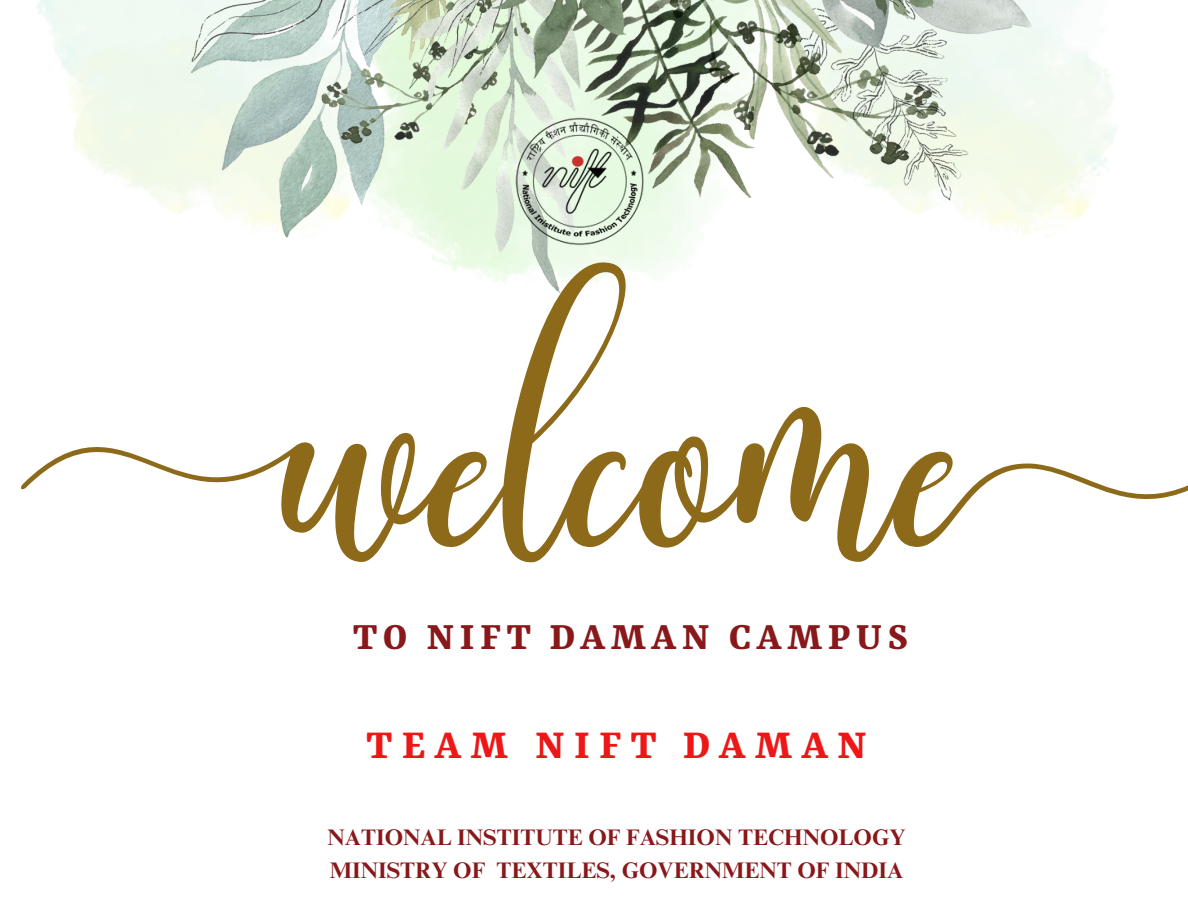
<style>
.page{position:relative;width:1188px;height:918px;background:#fff}
.page>*{position:absolute;margin:0;border:0;box-sizing:border-box;transform-origin:0 0}
.t1{font:700 45px "Rasa";letter-spacing:.205em;color:#ed1717}
.t2{font:700 42.3px "Rasa";letter-spacing:.13em;color:#88181a}
.t3{font:700 22.5px "Times NRMT Pro";color:#88181a}
</style>
<div class="page">
<img style="left:143px;top:0;width:946px;height:262px">
<svg style="left:21px;top:262px;width:1167px;height:301px"></svg>
<img style="left:515px;top:118px;width:128px;height:128px">
<p class="t2" style="left:353px;top:619px;width:557px">TO NIFT DAMAN CAMPUS</p>
<p class="t1" style="left:366px;top:725px;width:502px">TEAM NIFT DAMAN</p>
<p class="t3" style="left:328px;top:829px;width:580px">NATIONAL INSTITUTE OF FASHION TECHNOLOGY</p>
<p class="t3" style="left:330px;top:862px;width:575px">MINISTRY OF TEXTILES, GOVERNMENT OF INDIA</p>
</div>
